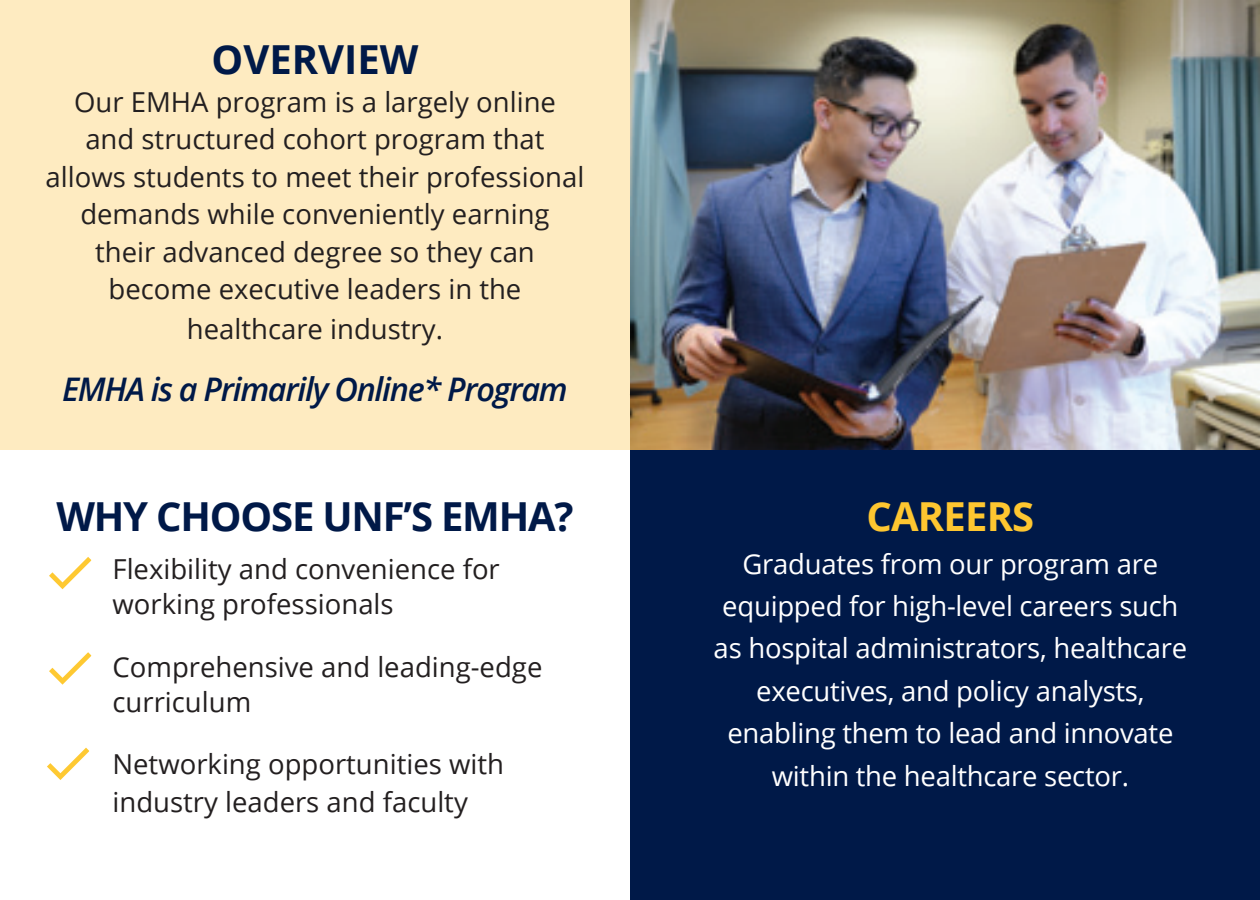
<style>
.page{position:relative;width:1260px;height:900px;background:#fff}
.page>*{position:absolute;margin:0;border:0;box-sizing:border-box;transform-origin:0 0}
.t1{font:700 40px "Open Sans";letter-spacing:-.03em;color:#001948}
.t2{font:700 40px "Open Sans";color:#001948}
.t3{font:700 40px "Open Sans";letter-spacing:-.02em;color:#fec630}
.t4{font:italic 600 32.5px "Open Sans";letter-spacing:-.04em;color:#001948}
.t5{font:27.5px/37.5px "Open Sans";color:#231f20}
.t6{font:27.5px/42.5px "Open Sans";letter-spacing:-.01em;color:#fff;text-align:center}
</style>
<div class="page">
<div style="left:0;top:0;width:630px;height:450px;background:#feebc1"></div>
<div style="left:630px;top:385px;width:630px;height:515px;background:#001948"></div>
<img style="left:630px;top:0;width:630px;height:450px">
<svg style="left:49px;top:557px;width:42px;height:32px"></svg>
<svg style="left:49px;top:652px;width:42px;height:33px"></svg>
<svg style="left:47px;top:748px;width:42px;height:32px"></svg>
<h2 class="t2" style="left:212px;top:31px;width:208px">OVERVIEW</h2>
<p class="t5" style="left:46px;top:82px;width:540px;text-align:center">Our EMHA program is a largely online<br>and structured cohort program that allows students to meet their professional demands while conveniently earning<br>their advanced degree so they can become executive leaders in the</p>
<p class="t5" style="left:187px;top:310px;width:258px">healthcare industry.</p>
<p class="t4" style="left:62px;top:367px;width:507px">EMHA is a Primarily Online* Program</p>
<h2 class="t1" style="left:56px;top:488px;width:519px">WHY CHOOSE UNF’S EMHA?</h2>
<p class="t5" style="left:112px;top:551px;width:389px;line-height:35px">Flexibility and convenience for working professionals</p>
<p class="t5" style="left:112px;top:649px;width:431px;line-height:35px">Comprehensive and leading-edge curriculum</p>
<p class="t5" style="left:112px;top:745px;width:393px">Networking opportunities with industry leaders and faculty</p>
<h1 class="t3" style="left:866px;top:488px;width:169px">CAREERS</h1>
<p class="t6" style="left:714px;top:542px;width:475px">Graduates from our program are equipped for high-level careers such as hospital administrators, healthcare executives, and policy analysts, enabling them to lead and innovate within the healthcare sector.</p>
</div>
